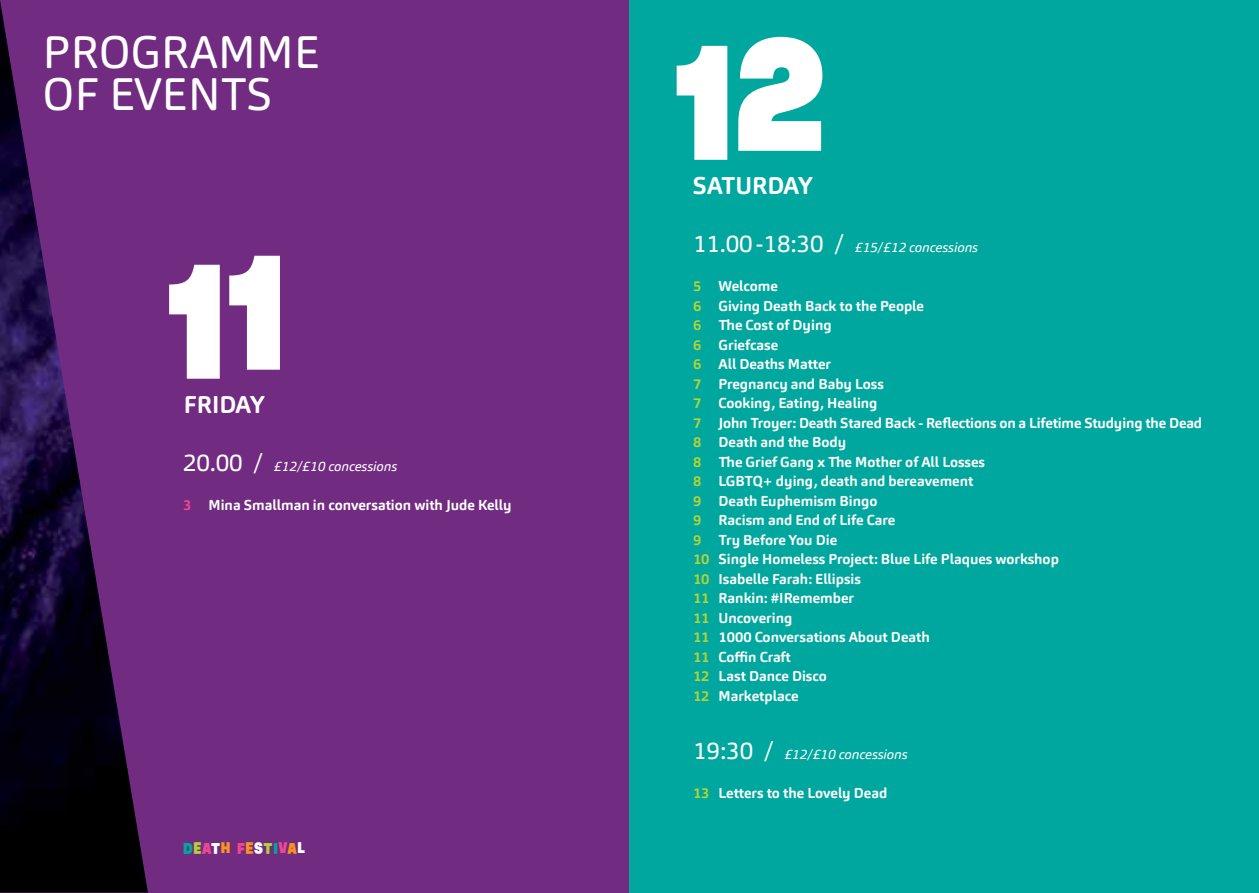
<style>
.page{position:relative;width:1259px;height:893px;background:#fff}
.page>*{position:absolute;margin:0;border:0;box-sizing:border-box;transform-origin:0 0}
.t1{font:900 150px "Ruddy";color:#fff}
.t2{font:45px/42px "Carnas";letter-spacing:.01em;color:#fff}
.t3{font:700 24px "Carnas";letter-spacing:-.04em;color:#fff}
.t4{font:700 14.25px/19.5px "Carnas";color:#fff}
.t5{font:900 14.25px "Ruddy";letter-spacing:.05em;color:#ee478e}
.t6{font:italic 13.5px "Carnas";color:#fff}
.s1{font-style:normal;font-size:24px}
.s2{color:#ee478e}
.s3{color:#00a79e}
.s4{color:#b3d235}
.s5{color:#fff}
.s6{color:#f7941e}
</style>
<div class="page">
<div style="left:0;top:0;width:629px;height:893px;background:#712c82"></div>
<img style="left:0;top:1px;width:148px;height:892px">
<div style="left:629px;top:0;width:629px;height:893px;background:#00a79e"></div>
<h2 class="t2" style="left:43px;top:31px;width:278px">PROGRAMME<br>OF EVENTS</h2>
<h1 class="t1" style="left:166px;top:206px;width:122px">11</h1>
<h3 class="t3" style="left:184px;top:390px;width:82px">FRIDAY</h3>
<p class="t6" style="left:183px;top:458px;width:215px"><span class="s1">20.00 /</span> £12/£10 concessions</p>
<p class="t4" style="left:183px;top:495px;width:330px"><span class="s2">3</span> Mina Smallman in conversation with Jude Kelly</p>
<p class="t5" style="left:183px;top:837px;width:124px"><span class="s3">D</span><span class="s4">E</span>A<span class="s5">T</span><span class="s6">H</span> F<span class="s6">E</span><span class="s5">S</span><span class="s4">T</span><span class="s3">I</span>V<span class="s6">A</span><span class="s5">L</span></p>
<h1 class="t1" style="left:673px;top:-13px;width:154px">12</h1>
<h3 class="t3" style="left:693px;top:171px;width:121px">SATURDAY</h3>
<p class="t6" style="left:693px;top:239px;width:286px"><span class="s1">11.00 -18:30 /</span> £15/£12 concessions</p>
<p class="t4" style="left:693px;top:277px;width:511px"><span class="s4">5</span> Welcome<br><span class="s4">6</span> Giving Death Back to the People<br><span class="s4">6</span> The Cost of Dying<br><span class="s4">6</span> Griefcase<br><span class="s4">6</span> All Deaths Matter<br><span class="s4">7</span> Pregnancy and Baby Loss<br><span class="s4">7</span> Cooking, Eating, Healing<br><span class="s4">7</span> John Troyer: Death Stared Back - Reflections on a Lifetime Studying the Dead<br><span class="s4">8</span> Death and the Body<br><span class="s4">8</span> The Grief Gang x The Mother of All Losses<br><span class="s4">8</span> LGBTQ+ dying, death and bereavement<br><span class="s4">9</span> Death Euphemism Bingo<br><span class="s4">9</span> Racism and End of Life Care<br><span class="s4">9</span> Try Before You Die<br><span class="s4">10</span> Single Homeless Project: Blue Life Plaques workshop<br><span class="s4">10</span> Isabelle Farah: Ellipsis<br><span class="s4">11</span> Rankin: #IRemember<br><span class="s4">11</span> Uncovering<br><span class="s4">11</span> 1000 Conversations About Death<br><span class="s4">11</span> Coffin Craft<br><span class="s4">12</span> Last Dance Disco<br><span class="s4">12</span> Marketplace</p>
<p class="t6" style="left:693px;top:746px;width:216px"><span class="s1">19:30 /</span> £12/£10 concessions</p>
<p class="t4" style="left:693px;top:783px;width:196px"><span class="s4">13</span> Letters to the Lovely Dead</p>
</div>
